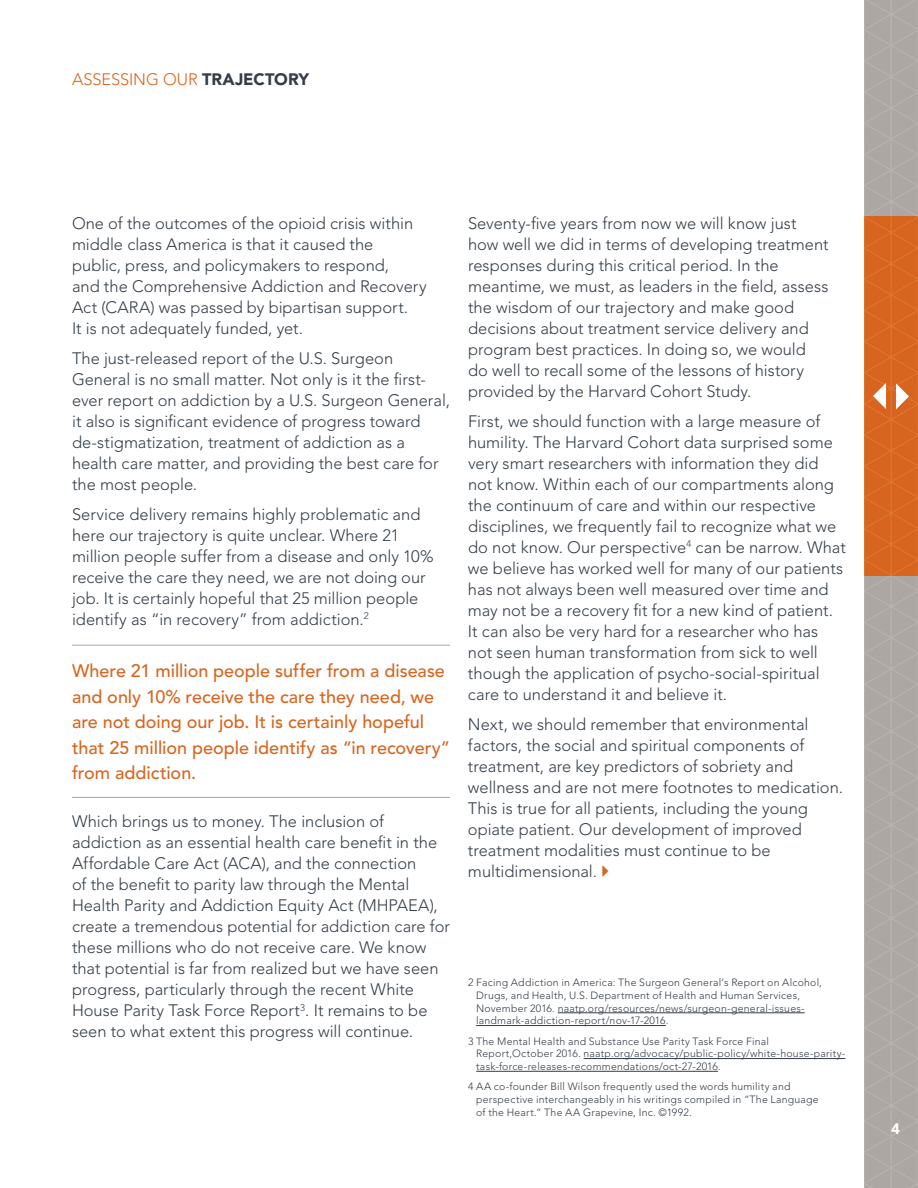
<style>
.page{position:relative;width:918px;height:1188px;background:#fff}
.page>*{position:absolute;margin:0;border:0;box-sizing:border-box;transform-origin:0 0}
.t1{font:500 18px/25.5px "Avenir";color:#d8651f}
.t2{font:300 16.5px/21px "Avenir";color:#343e48}
.t3{font:300 16.5px "Avenir";letter-spacing:-.005em;color:#d8651f}
.t4{font:900 15px "Avenir";color:#fff}
.t5{font:300 10.5px/12.8px "Avenir";letter-spacing:.02em;color:#343e48}
.s1{font-weight:900;color:#343e48}
</style>
<div class="page">
<hr style="left:72px;top:645px;width:378px;height:1px;background:#ada7a3">
<hr style="left:72px;top:797px;width:378px;height:1px;background:#ada7a3">
<svg style="left:864px;top:0;width:54px;height:1188px;background:#bb957d"></svg>
<hr style="left:558px;top:1013px;width:247px;height:1px;background:#343e48">
<hr style="left:476px;top:1025px;width:190px;height:1px;background:#343e48">
<hr style="left:584px;top:1058px;width:261px;height:1px;background:#343e48">
<hr style="left:476px;top:1071px;width:242px;height:1px;background:#343e48">
<p class="t3" style="left:72px;top:69px;width:239px">ASSESSING OUR <span class="s1">TRAJECTORY</span></p>
<p class="t2" style="left:72px;top:212px;width:356px">One of the outcomes of the opioid crisis within middle class America is that it caused the public, press, and policymakers to respond,<br>and the Comprehensive Addiction and Recovery Act (CARA) was passed by bipartisan support.<br>It is not adequately funded, yet.</p>
<p class="t2" style="left:72px;top:347px;width:379px">The just-released report of the U.S. Surgeon General is no small matter. Not only is it the first&shy;ever report on addiction by a U.S. Surgeon General, it also is significant evidence of progress toward de-stigmatization, treatment of addiction as a health care matter, and providing the best care for the most people.</p>
<p class="t2" style="left:72px;top:503px;width:363px">Service delivery remains highly problematic and here our trajectory is quite unclear. Where 21 million people suffer from a disease and only 10% receive the care they need, we are not doing our job. It is certainly hopeful that 25 million people identify as “in recovery” from addiction.<sup>2</sup></p>
<p class="t1" style="left:72px;top:659px;width:380px">Where 21 million people suffer from a disease and only 10% receive the care they need, we are not doing our job. It is certainly hopeful that 25 million people identify as “in recovery” from addiction.</p>
<p class="t2" style="left:72px;top:811px;width:379px">Which brings us to money. The inclusion of addiction as an essential health care benefit in the Affordable Care Act (ACA), and the connection<br>of the benefit to parity law through the Mental Health Parity and Addiction Equity Act (MHPAEA), create a tremendous potential for addiction care for these millions who do not receive care. We know that potential is far from realized but we have seen progress, particularly through the recent White House Parity Task Force Report<sup>3</sup>. It remains to be seen to what extent this progress will continue.</p>
<p class="t2" style="left:468px;top:212px;width:362px">Seventy-five years from now we will know just how well we did in terms of developing treatment responses during this critical period. In the meantime, we must, as leaders in the field, assess the wisdom of our trajectory and make good decisions about treatment service delivery and program best practices. In doing so, we would do well to recall some of the lessons of history provided by the Harvard Cohort Study.</p>
<p class="t2" style="left:468px;top:410px;width:379px">First, we should function with a large measure of humility. The Harvard Cohort data surprised some very smart researchers with information they did not know. Within each of our compartments along the continuum of care and within our respective disciplines, we frequently fail to recognize what we do not know. Our perspective<sup>4</sup> can be narrow. What we believe has worked well for many of our patients has not always been well measured over time and may not be a recovery fit for a new kind of patient.<br>It can also be very hard for a researcher who has not seen human transformation from sick to well though the application of psycho-social-spiritual care to understand it and believe it.</p>
<p class="t2" style="left:468px;top:713px;width:377px">Next, we should remember that environmental factors, the social and spiritual components of treatment, are key predictors of sobriety and wellness and are not mere footnotes to medication.<br>This is true for all patients, including the young opiate patient. Our development of improved treatment modalities must continue to be multidimensional.</p>
<p class="t5" style="left:476px;top:976px;width:347px;text-indent:-8px">2 Facing Addiction in America: The Surgeon General’s Report on Alcohol, Drugs, and Health, U.S. Department of Health and Human Services, November 2016. naatp.org/resources/news/surgeon-general-issues&shy;landmark-addiction-report/nov-17-2016.</p>
<p class="t5" style="left:476px;top:1035px;width:371px;text-indent:-8px">3 The Mental Health and Substance Use Parity Task Force Final<br>Report,October 2016. naatp.org/advocacy/public-policy/white-house-parity&shy;task-force-releases-recommendations/oct-27-2016.</p>
<p class="t5" style="left:476px;top:1080px;width:344px;text-indent:-8px">4 AA co-founder Bill Wilson frequently used the words humility and perspective interchangeably in his writings compiled in “The Language of the Heart.” The AA Grapevine, Inc. ©1992.</p>
<p class="t4" style="left:891px;top:1120px;width:10px">4</p>
</div>
